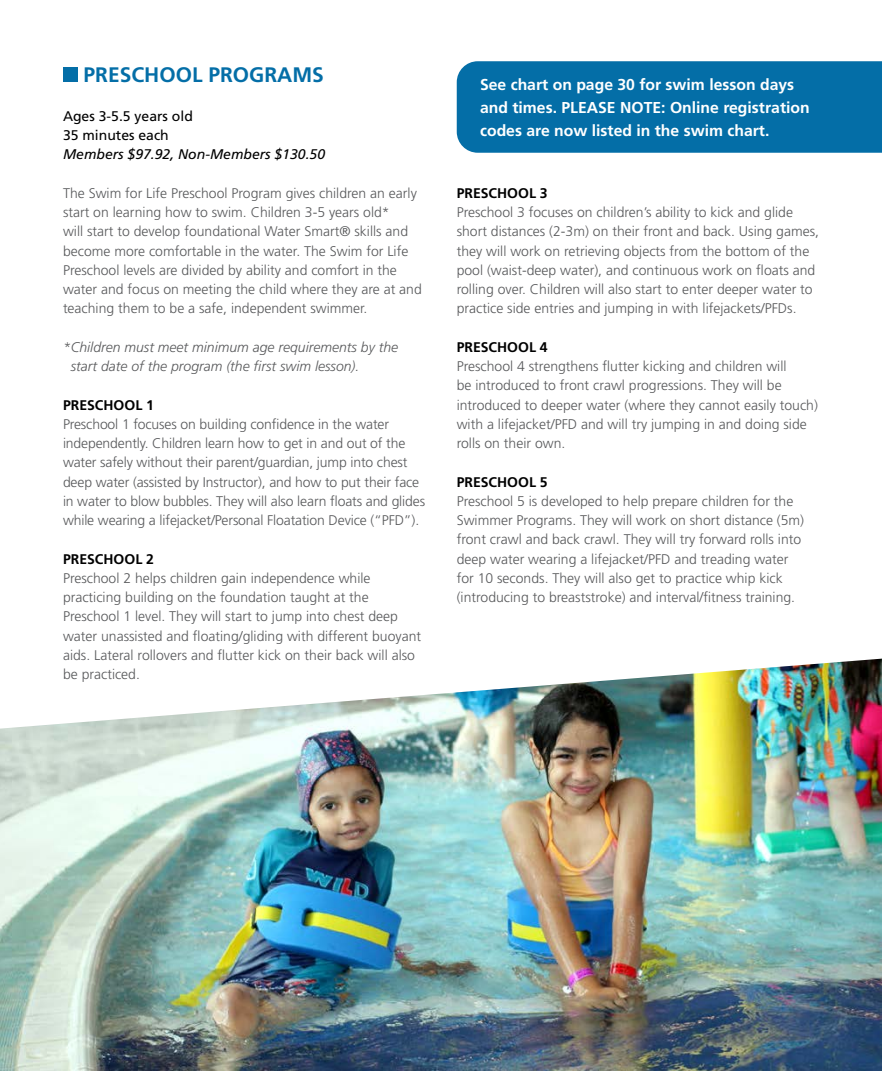
<style>
.page{position:relative;width:882px;height:1071px;background:#fff}
.page>*{position:absolute;margin:0;border:0;box-sizing:border-box;transform-origin:0 0}
.t1{font:700 21px "Frutiger LT Std";color:#046ea7}
.t2{font:700 15.75px/22.8px "Frutiger LT Std";color:#fff}
.t3{font:300 14px/19.2px "Frutiger LT Std";color:#58595b}
.t4{font:italic 300 14px/19.2px "Frutiger LT Std";color:#58595b}
.t5{font:700 14px "Frutiger LT Std";color:#000}
.t6{font:italic 14px "Frutiger LT Std";color:#000}
.t7{font:14px/19.2px "Frutiger LT Std";color:#000}
</style>
<div class="page">
<div style="left:63px;top:68px;width:15px;height:14px;background:#046ea7"></div>
<div style="left:457px;top:61px;width:425px;height:92px;background:#046ea7"></div>
<img style="left:0;top:659px;width:882px;height:412px">
<h1 class="t1" style="left:84px;top:63px;width:242px">PRESCHOOL PROGRAMS</h1>
<p class="t7" style="left:63px;top:106px;width:131px">Ages 3-5.5 years old<br>35 minutes each</p>
<p class="t6" style="left:63px;top:146px;width:264px">Members $97.92, Non-Members $130.50</p>
<p class="t3" style="left:63px;top:183px;width:360px">The Swim for Life Preschool Program gives children an early start on learning how to swim. Children 3-5 years old*<br>will start to develop foundational Water Smart® skills and become more comfortable in the water. The Swim for Life Preschool levels are divided by ability and comfort in the water and focus on meeting the child where they are at and teaching them to be a safe, independent swimmer.</p>
<p class="t4" style="left:71px;top:337px;width:329px;text-indent:-8px">*Children must meet minimum age requirements by the start date of the program (the first swim lesson).</p>
<p class="t5" style="left:63px;top:396px;width:93px">PRESCHOOL 1</p>
<p class="t3" style="left:63px;top:414px;width:364px">Preschool 1 focuses on building confidence in the water independently. Children learn how to get in and out of the water safely without their parent/guardian, jump into chest deep water (assisted by Instructor), and how to put their face in water to blow bubbles. They will also learn floats and glides while wearing a lifejacket/Personal Floatation Device (“PFD”).</p>
<p class="t5" style="left:63px;top:550px;width:93px">PRESCHOOL 2</p>
<p class="t3" style="left:63px;top:568px;width:360px">Preschool 2 helps children gain independence while practicing building on the foundation taught at the Preschool 1 level. They will start to jump into chest deep water unassisted and floating/gliding with different buoyant aids. Lateral rollovers and flutter kick on their back will also be practiced.</p>
<p class="t2" style="left:480px;top:73px;width:331px">See chart on page 30 for swim lesson days and times. PLEASE NOTE: Online registration codes are now listed in the swim chart.</p>
<p class="t5" style="left:457px;top:185px;width:93px">PRESCHOOL 3</p>
<p class="t3" style="left:457px;top:203px;width:364px">Preschool 3 focuses on children’s ability to kick and glide short distances (2-3m) on their front and back. Using games, they will work on retrieving objects from the bottom of the pool (waist-deep water), and continuous work on floats and rolling over. Children will also start to enter deeper water to practice side entries and jumping in with lifejackets/PFDs.</p>
<p class="t5" style="left:457px;top:339px;width:93px">PRESCHOOL 4</p>
<p class="t3" style="left:457px;top:357px;width:363px">Preschool 4 strengthens flutter kicking and children will<br>be introduced to front crawl progressions. They will be introduced to deeper water (where they cannot easily touch) with a lifejacket/PFD and will try jumping in and doing side rolls on their own.</p>
<p class="t5" style="left:457px;top:473px;width:93px">PRESCHOOL 5</p>
<p class="t3" style="left:457px;top:491px;width:349px">Preschool 5 is developed to help prepare children for the Swimmer Programs. They will work on short distance (5m) front crawl and back crawl. They will try forward rolls into deep water wearing a lifejacket/PFD and treading water for 10 seconds. They will also get to practice whip kick (introducing to breaststroke) and interval/fitness training.</p>
</div>
